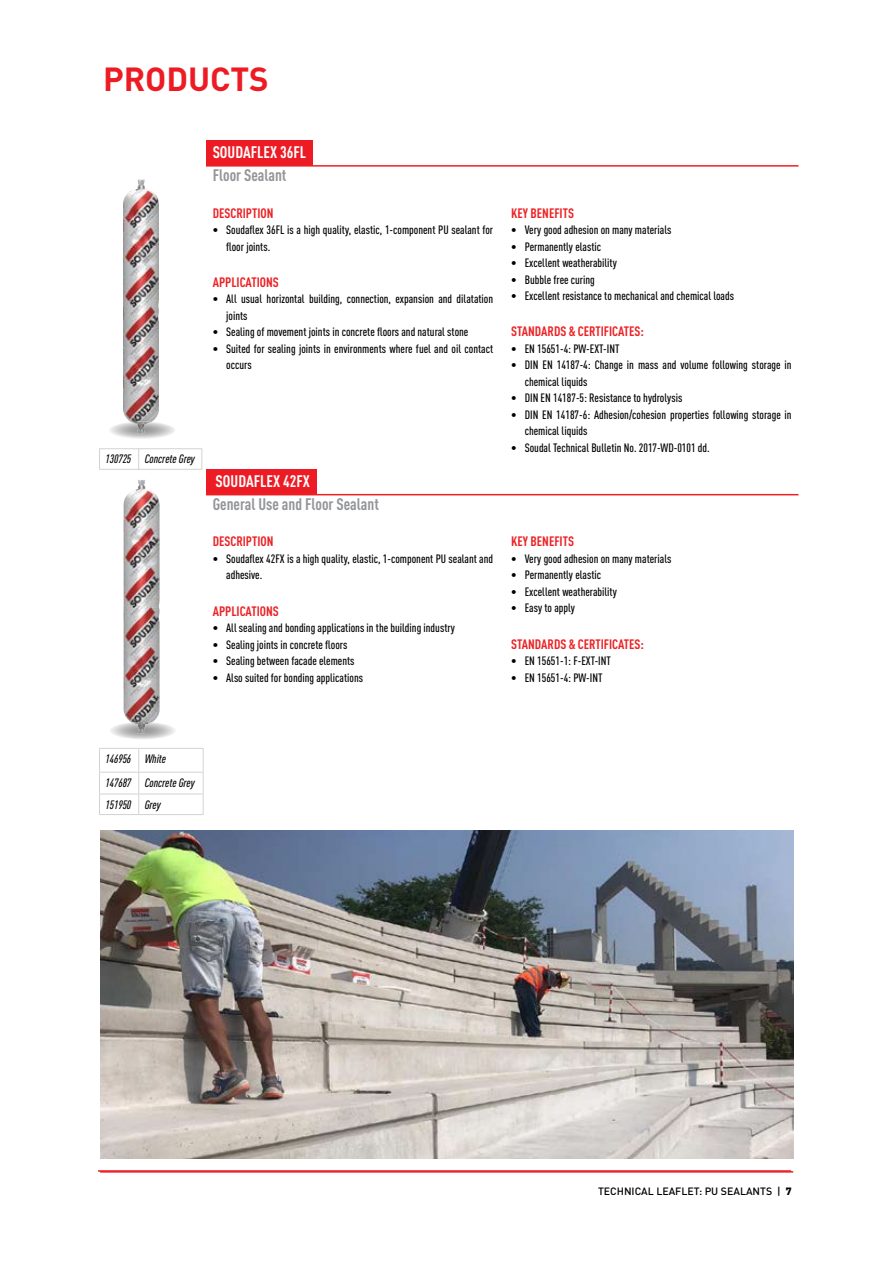
<style>
.page{position:relative;width:893px;height:1263px;background:#fff}
.page>*{position:absolute;margin:0;border:0;box-sizing:border-box;transform-origin:0 0}
.t1{font:700 33px "DIN Pro";color:#ed1c24}
.t2{font:700 condensed 16.5px "DIN Pro";color:#939598}
.t3{font:700 condensed 16.5px "DIN Pro";color:#fff}
.t4{font:700 condensed 13.5px "DIN Pro";color:#ed2124}
.t5{font:500 condensed 12px/16.5px "DIN Pro";color:#000}
.t6{font:italic 500 condensed 12px/23.9px "DIN Pro";color:#000}
.t7{font:500 10.5px "DIN Pro";color:#000}
.s1{font-weight:900}
</style>
<div class="page">
<hr style="left:98px;top:1170px;width:693px;height:2px;background:#ed1c24">
<hr style="left:100px;top:1171px;width:693px;height:1px;background:#ed1c24">
<img style="left:100px;top:831px;width:693px;height:327px">
<img style="left:123px;top:179px;width:36px;height:243px">
<img style="left:131px;top:421px;width:20px;height:12px">
<hr style="left:99px;top:448px;width:40px;height:1px;background:#d1d4d4">
<svg style="left:99px;top:449px;width:1px;height:20px"></svg>
<hr style="left:139px;top:448px;width:63px;height:1px;background:#d1d4d4">
<svg style="left:138px;top:449px;width:1px;height:20px"></svg>
<svg style="left:201px;top:449px;width:1px;height:20px"></svg>
<hr style="left:99px;top:469px;width:40px;height:1px;background:#d1d4d4">
<hr style="left:139px;top:469px;width:63px;height:1px;background:#d1d4d4">
<img style="left:124px;top:480px;width:36px;height:242px">
<img style="left:132px;top:722px;width:20px;height:12px">
<div style="left:206px;top:140px;width:107px;height:26px;background:#ed1c24"></div>
<hr style="left:206px;top:165px;width:592px;height:2px;background:#ed2124">
<div style="left:206px;top:469px;width:111px;height:26px;background:#ed1c24"></div>
<hr style="left:206px;top:494px;width:592px;height:1px;background:#ed2124">
<hr style="left:99px;top:748px;width:40px;height:1px;background:#d1d4d4">
<hr style="left:139px;top:748px;width:65px;height:1px;background:#d1d4d4">
<hr style="left:99px;top:772px;width:40px;height:1px;background:#d1d4d4">
<hr style="left:139px;top:772px;width:65px;height:1px;background:#d1d4d4">
<hr style="left:99px;top:794px;width:40px;height:1px;background:#d1d4d4">
<svg style="left:99px;top:749px;width:1px;height:65px"></svg>
<hr style="left:139px;top:794px;width:65px;height:1px;background:#d1d4d4">
<svg style="left:138px;top:749px;width:1px;height:65px"></svg>
<svg style="left:203px;top:749px;width:1px;height:65px"></svg>
<hr style="left:99px;top:814px;width:40px;height:1px;background:#d1d4d4">
<hr style="left:139px;top:814px;width:65px;height:1px;background:#d1d4d4">
<h1 class="t1" style="left:103px;top:52px;width:167px">PRODUCTS</h1>
<h2 class="t3" style="left:213px;top:140px;width:95px">SOUDAFLEX 36FL</h2>
<h2 class="t2" style="left:213px;top:163px;width:75px">Floor Sealant</h2>
<p class="t4" style="left:213px;top:203px;width:62px">DESCRIPTION</p>
<p class="t5" style="left:226px;top:221px;width:268px;text-indent:-14px">• Soudaflex 36FL is a high quality, elastic, 1-component PU sealant for floor joints.</p>
<p class="t4" style="left:213px;top:272px;width:68px">APPLICATIONS</p>
<p class="t5" style="left:226px;top:290px;width:268px;text-indent:-14px">• All usual horizontal building, connection, expansion and dilatation joints</p>
<p class="t5" style="left:213px;top:323px;width:257px">• Sealing of movement joints in concrete floors and natural stone</p>
<p class="t5" style="left:226px;top:339px;width:268px;text-indent:-14px">• Suited for sealing joints in environments where fuel and oil contact occurs</p>
<p class="t6" style="left:106px;top:446px;width:91px">130725 Concrete Grey</p>
<h2 class="t3" style="left:216px;top:469px;width:96px">SOUDAFLEX 42FX</h2>
<h2 class="t2" style="left:213px;top:492px;width:168px">General Use and Floor Sealant</h2>
<p class="t4" style="left:213px;top:531px;width:62px">DESCRIPTION</p>
<p class="t5" style="left:226px;top:549px;width:268px;text-indent:-14px">• Soudaflex 42FX is a high quality, elastic, 1-component PU sealant and adhesive.</p>
<p class="t4" style="left:213px;top:601px;width:68px">APPLICATIONS</p>
<p class="t5" style="left:213px;top:619px;width:244px">• All sealing and bonding applications in the building industry</p>
<p class="t5" style="left:213px;top:635px;width:136px">• Sealing joints in concrete floors</p>
<p class="t5" style="left:213px;top:652px;width:143px">• Sealing between facade elements</p>
<p class="t5" style="left:213px;top:668px;width:152px">• Also suited for bonding applications</p>
<p class="t4" style="left:511px;top:203px;width:64px">KEY BENEFITS</p>
<p class="t5" style="left:511px;top:221px;width:162px">• Very good adhesion on many materials</p>
<p class="t5" style="left:511px;top:237px;width:91px">• Permanently elastic</p>
<p class="t5" style="left:511px;top:254px;width:107px">• Excellent weatherability</p>
<p class="t5" style="left:511px;top:270px;width:85px">• Bubble free curing</p>
<p class="t5" style="left:511px;top:287px;width:224px">• Excellent resistance to mechanical and chemical loads</p>
<p class="t4" style="left:511px;top:321px;width:134px">STANDARDS &amp; CERTIFICATES:</p>
<p class="t5" style="left:511px;top:339px;width:110px">• EN 15651-4: PW-EXT-INT</p>
<p class="t5" style="left:525px;top:356px;width:268px;text-indent:-14px">• DIN EN 14187-4: Change in mass and volume following storage in chemical liquids</p>
<p class="t5" style="left:511px;top:389px;width:173px">• DIN EN 14187-5: Resistance to hydrolysis</p>
<p class="t5" style="left:525px;top:405px;width:268px;text-indent:-14px">• DIN EN 14187-6: Adhesion/cohesion properties following storage in chemical liquids</p>
<p class="t5" style="left:511px;top:438px;width:200px">• Soudal Technical Bulletin No. 2017-WD-0101 dd.</p>
<p class="t4" style="left:511px;top:531px;width:64px">KEY BENEFITS</p>
<p class="t5" style="left:511px;top:549px;width:162px">• Very good adhesion on many materials</p>
<p class="t5" style="left:511px;top:566px;width:91px">• Permanently elastic</p>
<p class="t5" style="left:511px;top:582px;width:107px">• Excellent weatherability</p>
<p class="t5" style="left:511px;top:599px;width:65px">• Easy to apply</p>
<p class="t4" style="left:511px;top:634px;width:134px">STANDARDS &amp; CERTIFICATES:</p>
<p class="t5" style="left:511px;top:652px;width:101px">• EN 15651-1: F-EXT-INT</p>
<p class="t5" style="left:511px;top:668px;width:93px">• EN 15651-4: PW-INT</p>
<p class="t6" style="left:106px;top:746px;width:91px">146956 White<br>147687 Concrete Grey</p>
<p class="t6" style="left:106px;top:791px;width:57px">151950 Grey</p>
<p class="t7" style="left:598px;top:1183px;width:195px">TECHNICAL LEAFLET: PU SEALANTS | <span class="s1">7</span></p>
</div>
